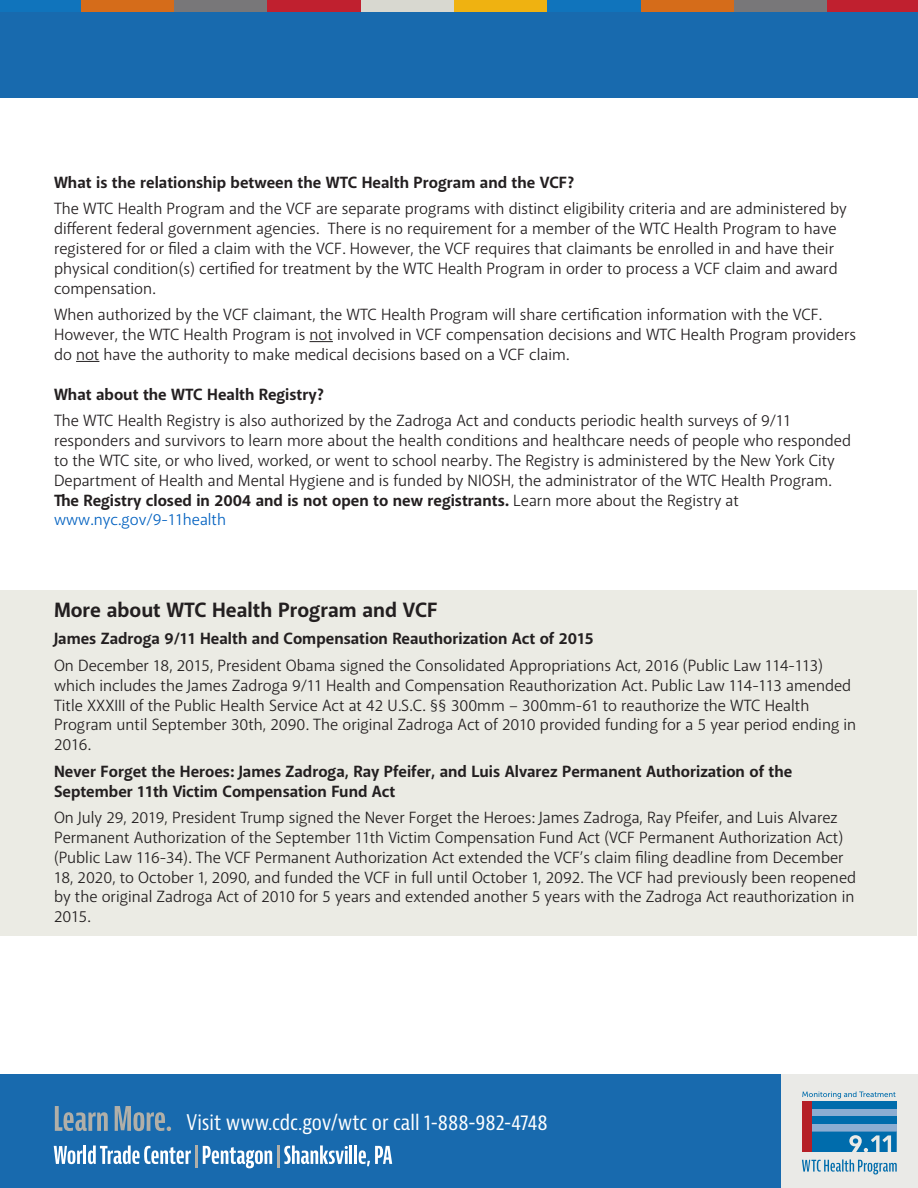
<style>
.page{position:relative;width:918px;height:1188px;background:#fff}
.page>*{position:absolute;margin:0;border:0;box-sizing:border-box;transform-origin:0 0}
.t1{font:condensed 21px "Bernina Sans";color:#fff}
.t2{font:700 21px "Akagi Pro";color:#231f20}
.Main_Text{font:16.5px/19.8px "Akagi";color:#231f20}
.Main_Text-2{font:700 16.5px/19.8px "Akagi Pro";color:#231f20}
.Main_Text-3{font:700 16.5px "Akagi";color:#231f20}
.s1{font-family:"Akagi Pro";font-weight:700}
.s2{color:#0563c1}
</style>
<div class="page">
<div style="left:0;top:1075px;width:783px;height:113px;background:#186aae"></div>
<div style="left:0;top:0;width:918px;height:97px;background:#186aae"></div>
<div style="left:781px;top:1075px;width:137px;height:113px;background:#eaeae7"></div>
<div style="left:0;top:0;width:81px;height:12px;background:#1074bc"></div>
<div style="left:81px;top:0;width:94px;height:12px;background:#d56c1a"></div>
<div style="left:174px;top:0;width:94px;height:12px;background:#787779"></div>
<div style="left:268px;top:0;width:93px;height:12px;background:#c0202f"></div>
<div style="left:361px;top:0;width:94px;height:12px;background:#d8d8d0"></div>
<div style="left:454px;top:0;width:94px;height:12px;background:#efb211"></div>
<div style="left:547px;top:0;width:94px;height:12px;background:#1074bc"></div>
<div style="left:641px;top:0;width:94px;height:12px;background:#d56c1a"></div>
<div style="left:734px;top:0;width:94px;height:12px;background:#787779"></div>
<div style="left:828px;top:0;width:90px;height:12px;background:#c0202f"></div>
<svg style="left:802px;top:1092px;width:94px;height:7px"></svg>
<div style="left:802px;top:1101px;width:95px;height:31px;background:#8cadd2"></div>
<div style="left:812px;top:1116px;width:85px;height:8px;background:#006cac"></div>
<div style="left:812px;top:1101px;width:85px;height:8px;background:#006cac"></div>
<svg style="left:812px;top:1132px;width:85px;height:20px"></svg>
<div style="left:802px;top:1101px;width:10px;height:51px;background:#b51f27"></div>
<svg style="left:802px;top:1159px;width:95px;height:16px"></svg>
<svg style="left:54px;top:1145px;width:137px;height:19px"></svg>
<hr style="left:195px;top:1145px;width:3px;height:23px;background:#b1afa8">
<svg style="left:203px;top:1146px;width:69px;height:22px"></svg>
<hr style="left:277px;top:1145px;width:3px;height:23px;background:#b1afa8">
<svg style="left:284px;top:1145px;width:68px;height:19px"></svg>
<hr style="left:354px;top:1145px;width:3px;height:19px;background:#fff">
<svg style="left:359px;top:1146px;width:33px;height:20px"></svg>
<svg style="left:55px;top:1106px;width:53px;height:25px"></svg>
<svg style="left:115px;top:1106px;width:56px;height:25px"></svg>
<svg style="left:310px;top:341px;width:23px;height:1px"></svg>
<svg style="left:76px;top:361px;width:23px;height:1px"></svg>
<div style="left:1px;top:590px;width:916px;height:346px;background:#ebebe4"></div>
<p class="Main_Text-2" style="left:54px;top:173px;width:522px">What is the relationship between the WTC Health Program and the VCF?</p>
<p class="Main_Text" style="left:54px;top:199px;width:794px">The WTC Health Program and the VCF are separate programs with distinct eligibility criteria and are administered by different federal government agencies. There is no requirement for a member of the WTC Health Program to have registered for or filed a claim with the VCF. However, the VCF requires that claimants be enrolled in and have their physical condition(s) certified for treatment by the WTC Health Program in order to process a VCF claim and award compensation.</p>
<p class="Main_Text" style="left:54px;top:305px;width:804px">When authorized by the VCF claimant, the WTC Health Program will share certification information with the VCF.<br>However, the WTC Health Program is not involved in VCF compensation decisions and WTC Health Program providers do not have the authority to make medical decisions based on a VCF claim.</p>
<p class="Main_Text-3" style="left:54px;top:384px;width:272px">What about the WTC Health Registry?</p>
<p class="Main_Text" style="left:54px;top:411px;width:799px">The WTC Health Registry is also authorized by the Zadroga Act and conducts periodic health surveys of 9/11 responders and survivors to learn more about the health conditions and healthcare needs of people who responded to the WTC site, or who lived, worked, or went to school nearby. The Registry is administered by the New York City Department of Health and Mental Hygiene and is funded by NIOSH, the administrator of the WTC Health Program.<br><span class="s1">The Registry closed in 2004 and is not open to new registrants.</span> Learn more about the Registry at <span class="s2">www.nyc.gov/9-11health</span></p>
<p class="t2" style="left:54px;top:597px;width:385px">More about WTC Health Program and VCF</p>
<p class="Main_Text-2" style="left:54px;top:629px;width:541px">James Zadroga 9/11 Health and Compensation Reauthorization Act of 2015</p>
<p class="Main_Text" style="left:54px;top:655px;width:804px">On December 18, 2015, President Obama signed the Consolidated Appropriations Act, 2016 (Public Law 114-113) which includes the James Zadroga 9/11 Health and Compensation Reauthorization Act. Public Law 114-113 amended Title XXXIII of the Public Health Service Act at 42 U.S.C. §§ 300mm – 300mm-61 to reauthorize the WTC Health Program until September 30th, 2090. The original Zadroga Act of 2010 provided funding for a 5 year period ending in 2016.</p>
<p class="Main_Text-2" style="left:54px;top:762px;width:740px">Never Forget the Heroes: James Zadroga, Ray Pfeifer, and Luis Alvarez Permanent Authorization of the<br>September 11th Victim Compensation Fund Act</p>
<p class="Main_Text" style="left:54px;top:808px;width:804px">On July 29, 2019, President Trump signed the Never Forget the Heroes: James Zadroga, Ray Pfeifer, and Luis Alvarez Permanent Authorization of the September 11th Victim Compensation Fund Act (VCF Permanent Authorization Act) (Public Law 116-34). The VCF Permanent Authorization Act extended the VCF’s claim filing deadline from December 18, 2020, to October 1, 2090, and funded the VCF in full until October 1, 2092. The VCF had previously been reopened by the original Zadroga Act of 2010 for 5 years and extended another 5 years with the Zadroga Act reauthorization in 2015.</p>
<p class="t1" style="left:187px;top:1109px;width:363px">Visit www.cdc.gov/wtc or call 1-888-982-4748</p>
</div>
